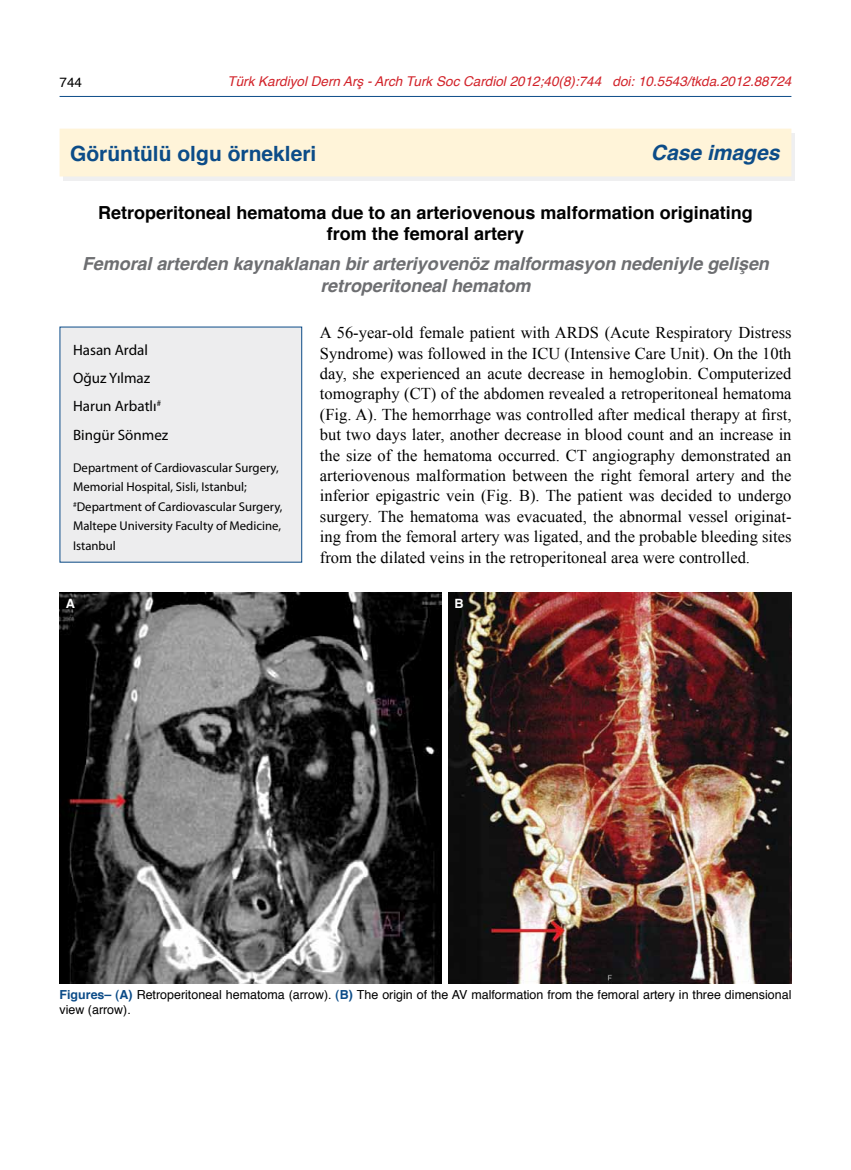
<style>
.page{position:relative;width:851px;height:1170px;background:#fff}
.page>*{position:absolute;margin:0;border:0;box-sizing:border-box;transform-origin:0 0}
.t1{font:700 21px "Helvetica";color:#0c4c88}
.t2{font:italic 700 21px "Helvetica";color:#0c4c88}
.t3{font:italic 700 18px/21.6px "Helvetica";letter-spacing:-.005em;color:#6d6e71;text-align:center}
.t4{font:700 18px/21.6px "Helvetica";color:#000;text-align:center}
.t5{font:16.5px/20.4px "Times New Roman";color:#000;text-align:justify}
.t6{font:15px/28.2px "Myriad Pro";color:#000}
.t7{font:italic 13.5px "Helvetica";color:#d2232a}
.t8{font:13.5px "Helvetica";color:#000}
.t9{font:12.75px/19.5px "Myriad Pro";color:#000}
.t10{font:700 12.75px "Helvetica";color:#fff}
.t11{font:12.45px/15.6px "Helvetica";color:#000}
.s1{font-weight:700;color:#0c4c88}
</style>
<div class="page">
<div style="left:60px;top:327px;width:242px;height:235px;background:#ededee"></div>
<hr style="left:60px;top:96px;width:731px;height:1px;background:#0c4c88">
<img style="left:60px;top:592px;width:382px;height:391px">
<img style="left:448px;top:592px;width:343px;height:391px">
<div style="left:63px;top:133px;width:731px;height:48px;background:#efeff0"></div>
<div style="left:60px;top:129px;width:731px;height:47px;background:#fff4d9"></div>
<p class="t8" style="left:60px;top:73px;width:24px">744</p>
<p class="t7" style="left:227px;top:71px;width:565px">Türk Kardiyol Dern Arş - Arch Turk Soc Cardiol 2012;40(8):744 doi: 10.5543/tkda.2012.88724</p>
<p class="t1" style="left:70px;top:139px;width:248px">Görüntülü olgu örnekleri</p>
<p class="t2" style="left:651px;top:135px;width:130px">Case images</p>
<p class="t4" style="left:98px;top:202px;width:656px">Retroperitoneal hematoma due to an arteriovenous malformation originating from the femoral artery</p>
<p class="t3" style="left:82px;top:253px;width:688px">Femoral arterden kaynaklanan bir arteriyovenöz malformasyon nedeniyle gelişen retroperitoneal hematom</p>
<p class="t6" style="left:73px;top:336px;width:97px">Hasan Ardal<br>Oğuz Yılmaz<br>Harun Arbatlı<sup>#<br></sup>Bingür Sönmez</p>
<p class="t9" style="left:73px;top:458px;width:211px">Department of Cardiovascular Surgery, Memorial Hospital, Sisli, Istanbul; <sup>#</sup>Department of Cardiovascular Surgery, Maltepe University Faculty of Medicine, Istanbul</p>
<p class="t5" style="left:320px;top:322px;width:473px">A 56-year-old female patient with ARDS (Acute Respiratory Distress Syndrome) was followed in the ICU (Intensive Care Unit). On the 10th day, she experienced an acute decrease in hemoglobin. Computerized tomography (CT) of the abdomen revealed a retroperitoneal hematoma (Fig. A). The hemorrhage was controlled after medical therapy at first, but two days later, another decrease in blood count and an increase in the size of the hematoma occurred. CT angiography demonstrated an arteriovenous malformation between the right femoral artery and the inferior epigastric vein (Fig. B). The patient was decided to undergo surgery. The hematoma was evacuated, the abnormal vessel originat&shy;ing from the femoral artery was ligated, and the probable bleeding sites from the dilated veins in the retroperitoneal area were controlled.</p>
<p class="t10" style="left:66px;top:594px;width:11px">A</p>
<p class="t10" style="left:454px;top:594px;width:11px">B</p>
<p class="t11" style="left:60px;top:987px;width:733px"><span class="s1">Figures– (A)</span> Retroperitoneal hematoma (arrow). <span class="s1">(B)</span> The origin of the AV malformation from the femoral artery in three dimensional view (arrow).</p>
</div>
